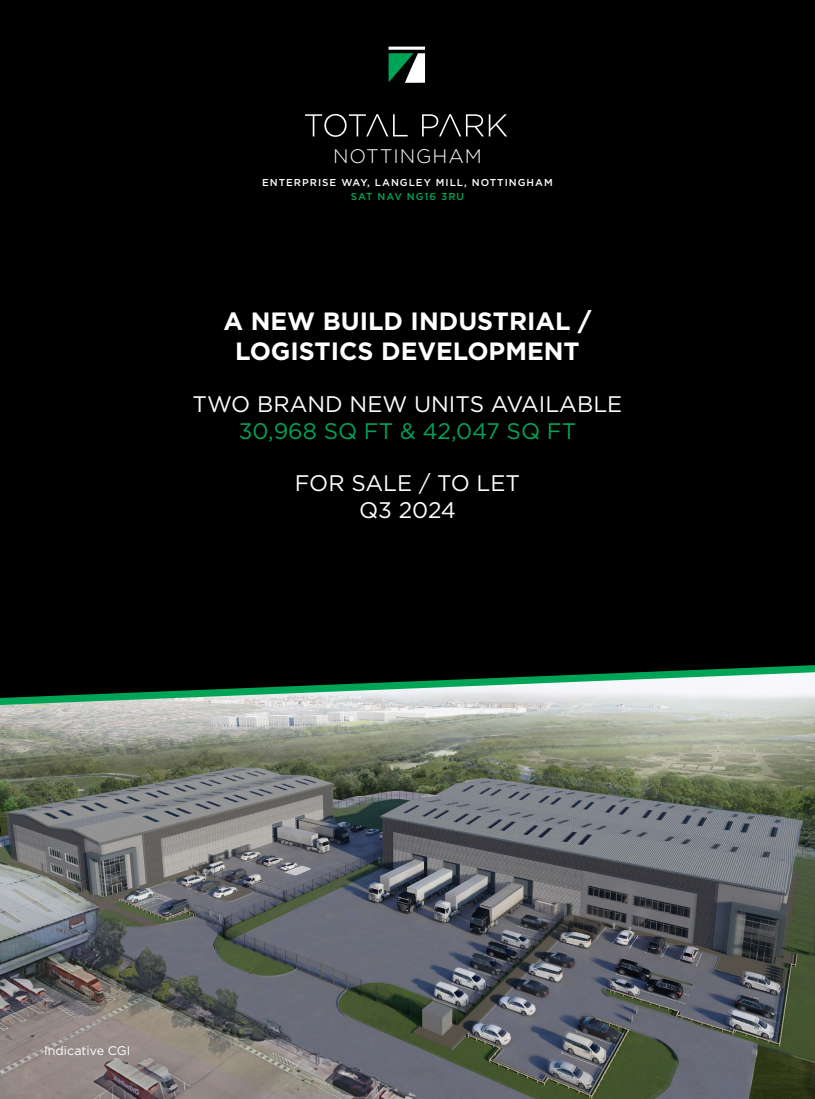
<style>
.page{position:relative;width:815px;height:1099px;background:#fff}
.page>*{position:absolute;margin:0;border:0;box-sizing:border-box;transform-origin:0 0}
.t1{font:700 25px/30px "Gotham";color:#fff;text-align:center}
.t2{font:22.5px/27px "Gotham";color:#fff;text-align:center}
.t3{font:22.5px "Gotham";color:#03a357}
.t4{font:300 19.62px "Gotham";letter-spacing:.05em;color:#fff}
.t5{font:12.5px "Gotham";color:#fff}
.t6{font:500 10px "Gotham";letter-spacing:.1em;color:#fff}
.t7{font:500 10px "Gotham";letter-spacing:.1em;color:#00a456}
</style>
<div class="page">
<img style="left:0;top:705px;width:815px;height:393px">
<div style="left:0;top:0;width:815px;height:665px;background:#000"></div>
<svg style="left:305px;top:114px;width:103px;height:23px;background:#262626"></svg>
<svg style="left:422px;top:114px;width:85px;height:22px;background:#313131"></svg>
<svg style="left:388px;top:53px;width:37px;height:30px"></svg>
<hr style="left:389px;top:47px;width:36px;height:3px;background:#fff">
<svg style="left:0;top:665px;width:815px;height:40px"></svg>
<p class="t4" style="left:333px;top:143px;width:150px">NOTTINGHAM</p>
<p class="t6" style="left:262px;top:176px;width:292px">ENTERPRISE WAY, LANGLEY MILL, NOTTINGHAM</p>
<p class="t7" style="left:351px;top:190px;width:115px">SAT NAV NG16 3RU</p>
<p class="t1" style="left:223px;top:306px;width:370px">A NEW BUILD INDUSTRIAL /<br>LOGISTICS DEVELOPMENT</p>
<p class="t2" style="left:193px;top:390px;width:431px">TWO BRAND NEW UNITS AVAILABLE</p>
<p class="t3" style="left:239px;top:416px;width:339px">30,968 SQ FT &amp; 42,047 SQ FT</p>
<p class="t2" style="left:295px;top:468px;width:227px">FOR SALE / TO LET<br>Q3 2024</p>
<p class="t5" style="left:44px;top:1042px;width:88px">Indicative CGI</p>
</div>
